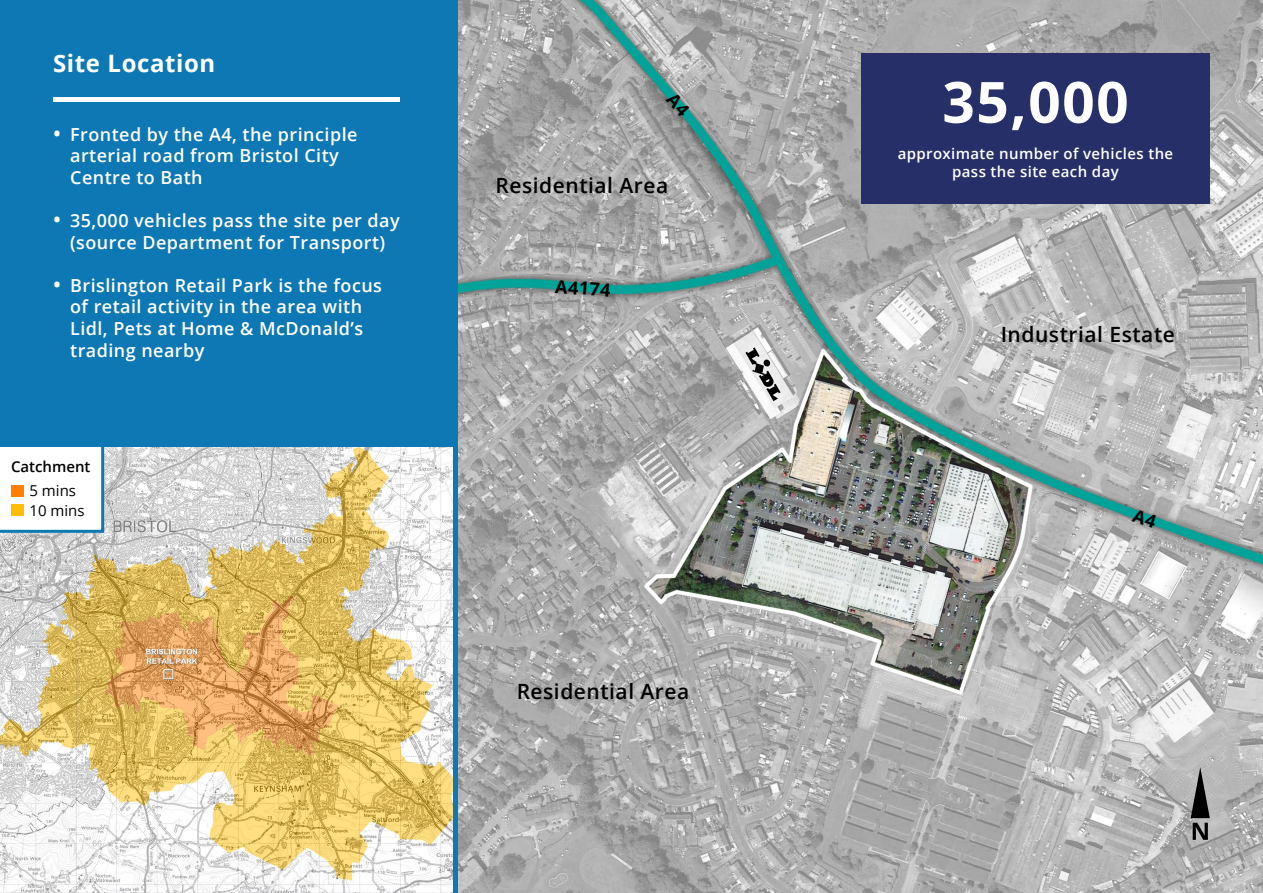
<style>
.page{position:relative;width:1263px;height:893px;background:#fff}
.page>*{position:absolute;margin:0;border:0;box-sizing:border-box;transform-origin:0 0}
.t1{font:700 57px "Open Sans";color:#fff}
.t2{font:700 24px "Open Sans";letter-spacing:.025em;color:#fff}
.t3{font:600 21px "Open Sans";letter-spacing:.025em;color:#000}
.t4{font:600 18px/21.6px "Open Sans";letter-spacing:.025em;color:#fff}
.t5{font:700 18px "Open Sans";color:#000}
.t6{font:600 15px/18px "Open Sans";letter-spacing:.025em;color:#fff;text-align:center}
.t7{font:15px/19.6px "Open Sans";color:#000}
.t8{font:600 15px "Open Sans";color:#000}
.s1{font-size:21px}
</style>
<div class="page">
<img style="left:457px;top:0;width:806px;height:893px">
<img style="left:0;top:446px;width:453px;height:447px">
<svg style="left:1191px;top:767px;width:19px;height:73px"></svg>
<hr style="left:453px;top:0;width:4px;height:893px;background:#0e78b5">
<svg style="left:0;top:446px;width:106px;height:88px"></svg>
<div style="left:861px;top:53px;width:349px;height:151px;background:#262f68"></div>
<div style="left:11px;top:485px;width:12px;height:11px;background:#ff7f00"></div>
<div style="left:11px;top:505px;width:12px;height:11px;background:#ffbe05"></div>
<svg style="left:745px;top:347px;width:35px;height:54px"></svg>
<div style="left:0;top:0;width:455px;height:446px;background:#0e78b5"></div>
<hr style="left:53px;top:97px;width:347px;height:4px;background:#fff">
<svg style="left:1131px;top:509px;width:26px;height:19px"></svg>
<svg style="left:665px;top:91px;width:25px;height:26px"></svg>
<h2 class="t2" style="left:53px;top:46px;width:164px">Site Location</h2>
<p class="t4" style="left:70px;top:123px;width:289px;text-indent:-17px"><span class="s1">•</span> Fronted by the A4, the principle arterial road from Bristol City<br>Centre to Bath</p>
<p class="t4" style="left:53px;top:209px;width:348px;text-align:center"><span class="s1">•</span> 35,000 vehicles pass the site per day (source Department for Transport)</p>
<p class="t4" style="left:70px;top:274px;width:313px;text-indent:-17px"><span class="s1">•</span> Brislington Retail Park is the focus of retail activity in the area with<br>Lidl, Pets at Home &amp; McDonald’s trading nearby</p>
<p class="t8" style="left:11px;top:456px;width:81px">Catchment</p>
<p class="t7" style="left:29px;top:481px;width:57px">5 mins<br>10 mins</p>
<p class="t3" style="left:496px;top:171px;width:174px">Residential Area</p>
<p class="t5" style="left:556px;top:273px;width:57px;rotate:4deg">A4174</p>
<p class="t3" style="left:517px;top:677px;width:174px">Residential Area</p>
<h1 class="t1" style="left:942px;top:62px;width:188px">35,000</h1>
<p class="t6" style="left:898px;top:144px;width:277px">approximate number of vehicles the pass the site each day</p>
<p class="t3" style="left:1001px;top:320px;width:176px">Industrial Estate</p>
</div>
